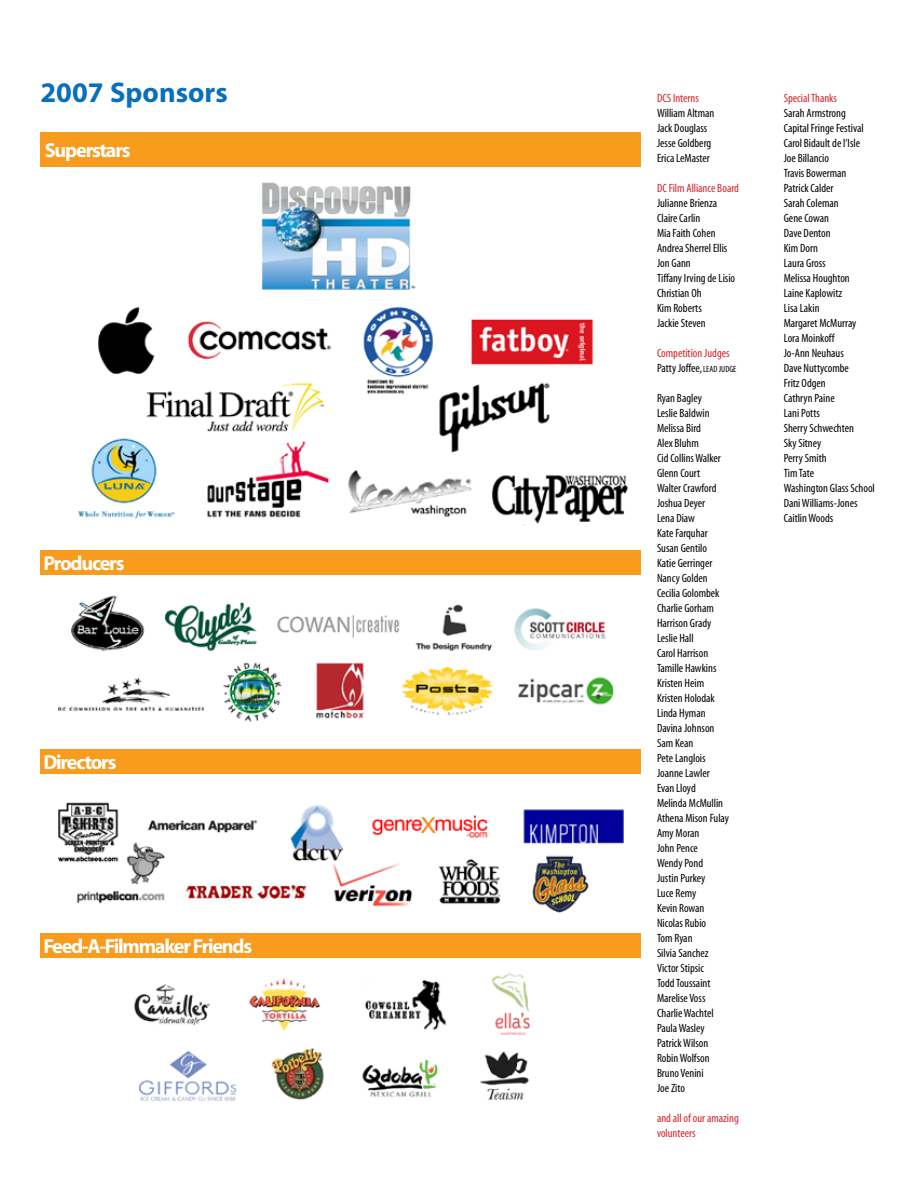
<style>
.page{position:relative;width:918px;height:1188px;background:#fff}
.page>*{position:absolute;margin:0;border:0;box-sizing:border-box;transform-origin:0 0}
.t1{font:700 28.5px "Myriad";color:#0870ba}
.t2{font:700 20.25px "Myriad";letter-spacing:-.06em;color:#fff}
.t3{font:condensed 12px/15px "Myriad";color:#000}
.t4{font:condensed 12px/15px "Myriad";color:#d2232a}
.s1{color:#000}
.s2{font-size:9px;color:#000}
</style>
<div class="page">
<img style="left:43px;top:166px;width:596px;height:935px">
<div style="left:40px;top:132px;width:601px;height:34px;background:#f99b1c"></div>
<div style="left:40px;top:550px;width:601px;height:25px;background:#f99b1c"></div>
<div style="left:40px;top:749px;width:601px;height:24px;background:#f99b1c"></div>
<div style="left:40px;top:934px;width:601px;height:24px;background:#f99b1c"></div>
<h1 class="t1" style="left:40px;top:78px;width:189px">2007 Sponsors</h1>
<h2 class="t2" style="left:45px;top:140px;width:87px">Superstars</h2>
<h2 class="t2" style="left:43px;top:553px;width:83px">Producers</h2>
<h2 class="t2" style="left:43px;top:752px;width:75px">Directors</h2>
<h2 class="t2" style="left:43px;top:936px;width:210px">Feed-A-Filmmaker Friends</h2>
<p class="t4" style="left:657px;top:91px;width:43px">DCS Interns</p>
<p class="t3" style="left:657px;top:106px;width:59px">William Altman<br>Jack Douglass<br>Jesse Goldberg<br>Erica LeMaster</p>
<p class="t4" style="left:657px;top:181px;width:83px">DC Film Alliance Board</p>
<p class="t3" style="left:657px;top:196px;width:80px">Julianne Brienza<br>Claire Carlin<br>Mia Faith Cohen<br>Andrea Sherrel Ellis<br>Jon Gann<br>Tiffany Irving de Lisio<br>Christian Oh<br>Kim Roberts<br>Jackie Steven</p>
<p class="t4" style="left:657px;top:346px;width:74px">Competition Judges<br><span class="s1">Patty Joffee,</span> <span class="s2">LEAD Judge</span></p>
<p class="t3" style="left:657px;top:391px;width:73px">Ryan Bagley<br>Leslie Baldwin<br>Melissa Bird<br>Alex Bluhm<br>Cid Collins Walker<br>Glenn Court<br>Walter Crawford<br>Joshua Deyer<br>Lena Diaw<br>Kate Farquhar<br>Susan Gentilo<br>Katie Gerringer<br>Nancy Golden<br>Cecilia Golombek<br>Charlie Gorham<br>Harrison Grady<br>Leslie Hall<br>Carol Harrison<br>Tamille Hawkins<br>Kristen Heim<br>Kristen Holodak<br>Linda Hyman<br>Davina Johnson<br>Sam Kean<br>Pete Langlois<br>Joanne Lawler<br>Evan Lloyd<br>Melinda McMullin<br>Athena Mison Fulay<br>Amy Moran<br>John Pence<br>Wendy Pond<br>Justin Purkey<br>Luce Remy<br>Kevin Rowan<br>Nicolas Rubio<br>Tom Ryan<br>Silvia Sanchez<br>Victor Stipsic<br>Todd Toussaint<br>Marelise Voss<br>Charlie Wachtel<br>Paula Wasley<br>Patrick Wilson<br>Robin Wolfson<br>Bruno Venini<br>Joe Zito</p>
<p class="t4" style="left:657px;top:1111px;width:83px">and all of our amazing volunteers</p>
<p class="t4" style="left:784px;top:91px;width:55px">Special Thanks</p>
<p class="t3" style="left:784px;top:106px;width:93px">Sarah Armstrong<br>Capital Fringe Festival<br>Carol Bidault de l’Isle<br>Joe Billancio<br>Travis Bowerman<br>Patrick Calder<br>Sarah Coleman<br>Gene Cowan<br>Dave Denton<br>Kim Dorn<br>Laura Gross<br>Melissa Houghton<br>Laine Kaplowitz<br>Lisa Lakin<br>Margaret McMurray<br>Lora Moinkoff<br>Jo-Ann Neuhaus<br>Dave Nuttycombe<br>Fritz Odgen<br>Cathryn Paine<br>Lani Potts<br>Sherry Schwechten<br>Sky Sitney<br>Perry Smith<br>Tim Tate<br>Washington Glass School<br>Dani Williams-Jones<br>Caitlin Woods</p>
</div>
